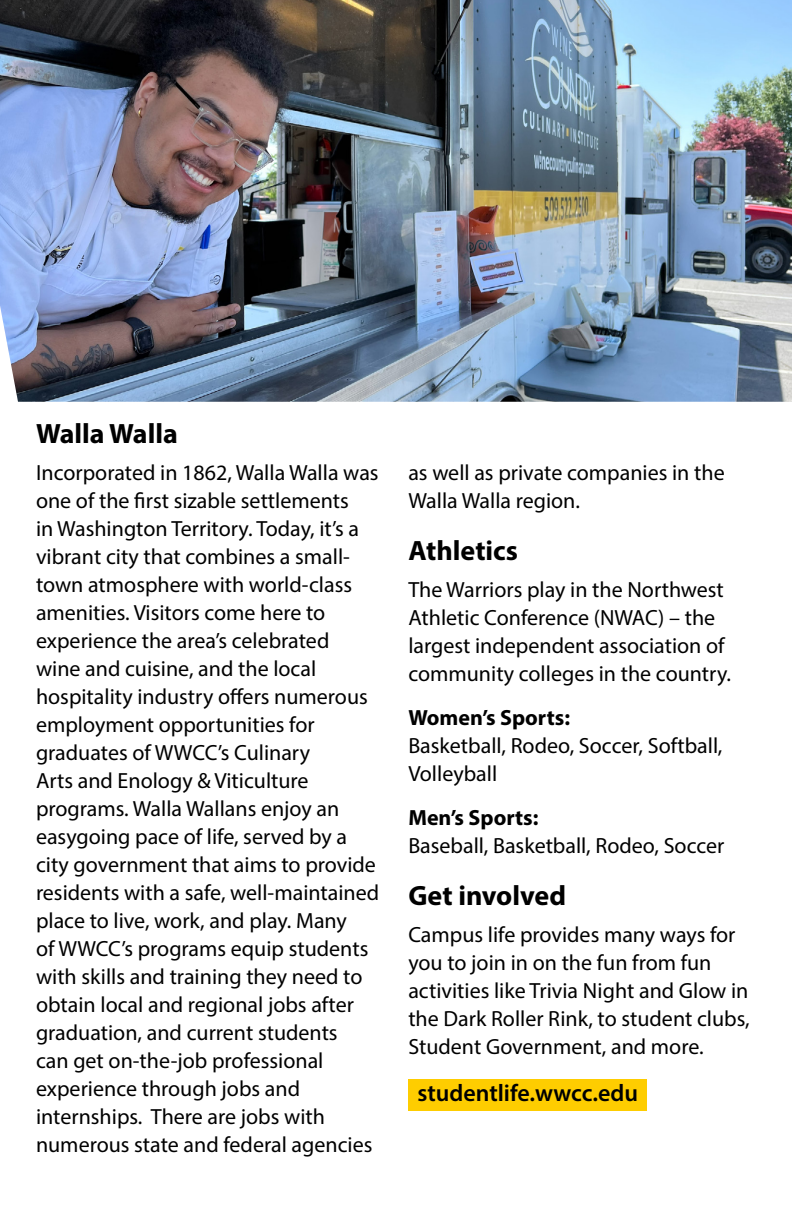
<style>
.page{position:relative;width:792px;height:1224px;background:#fff}
.page>*{position:absolute;margin:0;border:0;box-sizing:border-box;transform-origin:0 0}
.t1{font:700 28px "Myriad Pro";color:#000}
.t2{font:600 24px "Myriad Pro";color:#000}
.t3{font:22px/28px "Myriad Pro";color:#000}
.s1{font-weight:700}
</style>
<div class="page">
<div style="left:408px;top:1079px;width:239px;height:31px;background:#fecd00"></div>
<img style="left:0;top:0;width:792px;height:402px">
<p class="t1" style="left:36px;top:415px;width:143px">Walla Walla</p>
<p class="t3" style="left:36px;top:458px;width:345px">Incorporated in 1862, Walla Walla was one of the first sizable settlements<br>in Washington Territory. Today, it’s a vibrant city that combines a small&shy;town atmosphere with world-class amenities. Visitors come here to experience the area’s celebrated wine and cuisine, and the local hospitality industry offers numerous employment opportunities for graduates of WWCC’s Culinary<br>Arts and Enology &amp; Viticulture programs. Walla Wallans enjoy an easygoing pace of life, served by a city government that aims to provide residents with a safe, well-maintained place to live, work, and play. Many<br>of WWCC’s programs equip students with skills and training they need to obtain local and regional jobs after graduation, and current students<br>can get on-the-job professional experience through jobs and internships. There are jobs with numerous state and federal agencies</p>
<p class="t3" style="left:408px;top:458px;width:318px">as well as private companies in the<br>Walla Walla region.</p>
<p class="t1" style="left:408px;top:532px;width:111px">Athletics</p>
<p class="t3" style="left:408px;top:575px;width:324px">The Warriors play in the Northwest Athletic Conference (NWAC) – the largest independent association of community colleges in the country.</p>
<p class="t3" style="left:408px;top:703px;width:316px"><span class="s1">Women’s Sports:<br></span>Basketball, Rodeo, Soccer, Softball,<br>Volleyball</p>
<p class="t3" style="left:408px;top:804px;width:318px"><span class="s1">Men’s Sports:<br></span>Baseball, Basketball, Rodeo, Soccer</p>
<p class="t1" style="left:408px;top:877px;width:159px">Get involved</p>
<p class="t3" style="left:408px;top:920px;width:343px">Campus life provides many ways for you to join in on the fun from fun activities like Trivia Night and Glow in the Dark Roller Rink, to student clubs, Student Government, and more.</p>
<p class="t2" style="left:417px;top:1077px;width:222px">studentlife.wwcc.edu</p>
</div>
